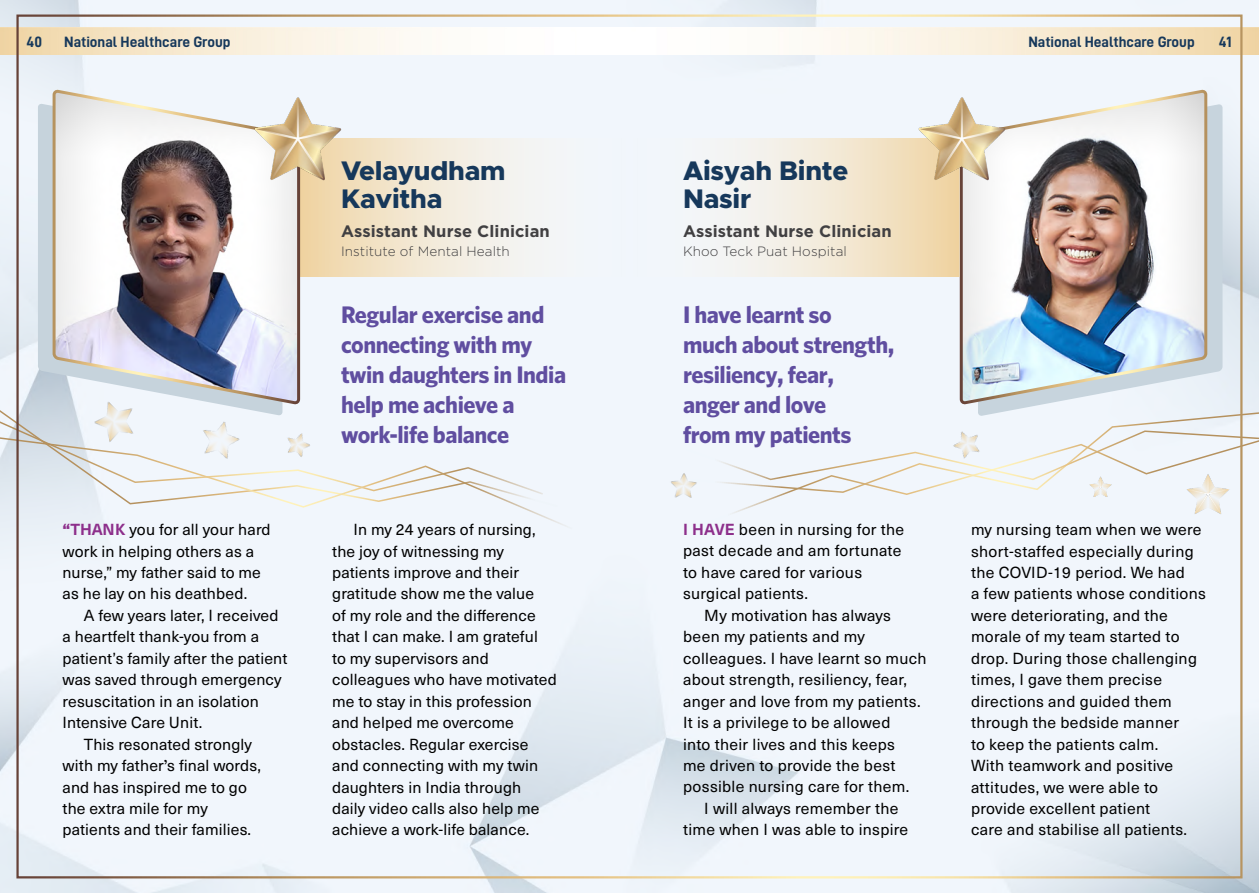
<style>
.page{position:relative;width:1259px;height:893px;background:#fff}
.page>*{position:absolute;margin:0;border:0;box-sizing:border-box;transform-origin:0 0}
.t1{font:800 27px/28.5px "Metropolis";letter-spacing:-.01em;color:#16385b}
.t2{font:700 24px/30px "Whitney";letter-spacing:-.02em;color:#604ea0}
.t3{font:700 16.5px "Gotham";letter-spacing:.005em;color:#414042}
.t4{font:15.75px/21.5px "Neue Haas Unica W1 G";letter-spacing:.01em;color:#000}
.t5{font:15px "D DIN Bold";color:#16385b}
.t6{font:300 13.5px "Gotham";letter-spacing:.005em;color:#414042}
.s1{font-weight:900;color:#8d2f8b}
.s2{font-weight:700;color:#8d2f8b}
.s3{font-family:"Brandon Grotesque";font-weight:700}
.s4{font-family:"Neue Haas Unica W1 G";font-weight:800}
</style>
<div class="page">
<div style="left:682px;top:410px;width:577px;height:61px;background:#f1f6fc"></div>
<div style="left:685px;top:430px;width:574px;height:102px;background:#f1f6fc"></div>
<svg style="left:0;top:388px;width:559px;height:45px"></svg>
<svg style="left:0;top:433px;width:574px;height:98px"></svg>
<svg style="left:978px;top:104px;width:244px;height:312px;fill:#c7d4dd"></svg>
<img style="left:0;top:28px;width:1259px;height:27px">
<img style="left:958px;top:87px;width:250px;height:320px">
<img style="left:915px;top:95px;width:94px;height:86px">
<svg style="left:38px;top:103px;width:244px;height:313px;fill:#c6d3dc"></svg>
<svg style="left:51px;top:87px;width:251px;height:320px"></svg>
<img style="left:252px;top:95px;width:94px;height:86px">
<img style="left:91px;top:397px;width:43px;height:46px">
<img style="left:948px;top:424px;width:39px;height:39px">
<img style="left:1184px;top:471px;width:47px;height:43px">
<img style="left:196px;top:416px;width:49px;height:47px">
<img style="left:1088px;top:475px;width:24px;height:22px">
<img style="left:280px;top:426px;width:35px;height:35px">
<img style="left:669px;top:471px;width:30px;height:30px">
<p class="t5" style="left:27px;top:33px;width:17px">40</p>
<p class="t5" style="left:1218px;top:33px;width:15px">41</p>
<p class="t5" style="left:64px;top:33px;width:168px">National Healthcare Group</p>
<p class="t5" style="left:1028px;top:33px;width:168px">National Healthcare Group</p>
<p class="t4" style="left:63px;top:518px;width:210px"><span class="s1">“</span><span class="s2">THANK</span> you for all your hard work in helping others as a nurse,” my father said to me as he lay on his deathbed.</p>
<p class="t4" style="left:84px;top:604px;width:196px">A few years later, I received</p>
<p class="t4" style="left:63px;top:625px;width:198px">a heartfelt thank-you from a</p>
<p class="t4" style="left:63px;top:647px;width:226px">patient’s family after the patient</p>
<p class="t4" style="left:63px;top:668px;width:220px">was saved through emergency</p>
<p class="t4" style="left:63px;top:689px;width:198px">resuscitation in an isolation</p>
<p class="t4" style="left:63px;top:711px;width:141px">Intensive Care Unit.</p>
<p class="t4" style="left:84px;top:732px;width:170px">This resonated strongly</p>
<p class="t4" style="left:63px;top:754px;width:200px">with my father<span class="s3">’</span>s final words,</p>
<p class="t4" style="left:63px;top:775px;width:186px">and has inspired me to go</p>
<p class="t4" style="left:63px;top:797px;width:147px">the extra mile for my</p>
<p class="t4" style="left:63px;top:818px;width:190px">patients and their families.</p>
<h1 class="t1" style="left:341px;top:156px;width:166px">Velayudham<br>Kavitha</h1>
<p class="t3" style="left:341px;top:220px;width:210px">Assistant Nurse Clinician</p>
<p class="t6" style="left:341px;top:243px;width:170px">Institute of Mental Health</p>
<h2 class="t2" style="left:341px;top:299px;width:226px">Regular exercise and connecting with my twin daughters in India help me achieve a work-life balance</h2>
<p class="t4" style="left:332px;top:518px;width:226px;text-indent:21px">In my 24 years of nursing, the joy of witnessing my patients improve and their gratitude show me the value<br>of my role and the difference that I can make. I am grateful<br>to my supervisors and colleagues who have motivated me to stay in this profession and helped me overcome obstacles. Regular exercise and connecting with my twin daughters in India through daily video calls also help me achieve a work-life balance.</p>
<h1 class="t1" style="left:683px;top:156px;width:167px">Aisyah Binte<br>Nasir</h1>
<p class="t3" style="left:683px;top:220px;width:210px">Assistant Nurse Clinician</p>
<p class="t6" style="left:683px;top:243px;width:165px">Khoo Teck Puat Hospital</p>
<h2 class="t2" style="left:683px;top:299px;width:213px">I have learnt so<br>much about strength<span class="s4">, </span>resiliency<span class="s4">,</span> fear<span class="s4">, </span>anger and love<br>from my patients</h2>
<p class="t4" style="left:683px;top:518px;width:223px"><span class="s2">I HAVE</span> been in nursing for the past decade and am fortunate to have cared for various surgical patients.</p>
<p class="t4" style="left:704px;top:604px;width:188px">My motivation has always</p>
<p class="t4" style="left:683px;top:625px;width:183px">been my patients and my</p>
<p class="t4" style="left:683px;top:647px;width:245px">colleagues. I have learnt so much</p>
<p class="t4" style="left:683px;top:668px;width:225px">about strength, resiliency, fear,</p>
<p class="t4" style="left:683px;top:689px;width:239px">anger and love from my patients.</p>
<p class="t4" style="left:683px;top:711px;width:209px">It is a privilege to be allowed</p>
<p class="t4" style="left:683px;top:732px;width:213px">into their lives and this keeps</p>
<p class="t4" style="left:683px;top:754px;width:214px">me driven to provide the best</p>
<p class="t4" style="left:683px;top:775px;width:228px">possible nursing care for them.</p>
<p class="t4" style="left:704px;top:797px;width:196px">I will always remember the</p>
<p class="t4" style="left:683px;top:818px;width:227px">time when I was able to inspire</p>
<p class="t4" style="left:971px;top:518px;width:236px">my nursing team when we were short-staffed especially during the COVID-19 period. We had<br>a few patients whose conditions were deteriorating, and the morale of my team started to drop. During those challenging times, I gave them precise directions and guided them through the bedside manner<br>to keep the patients calm.<br>With teamwork and positive attitudes, we were able to provide excellent patient<br>care and stabilise all patients.</p>
</div>
